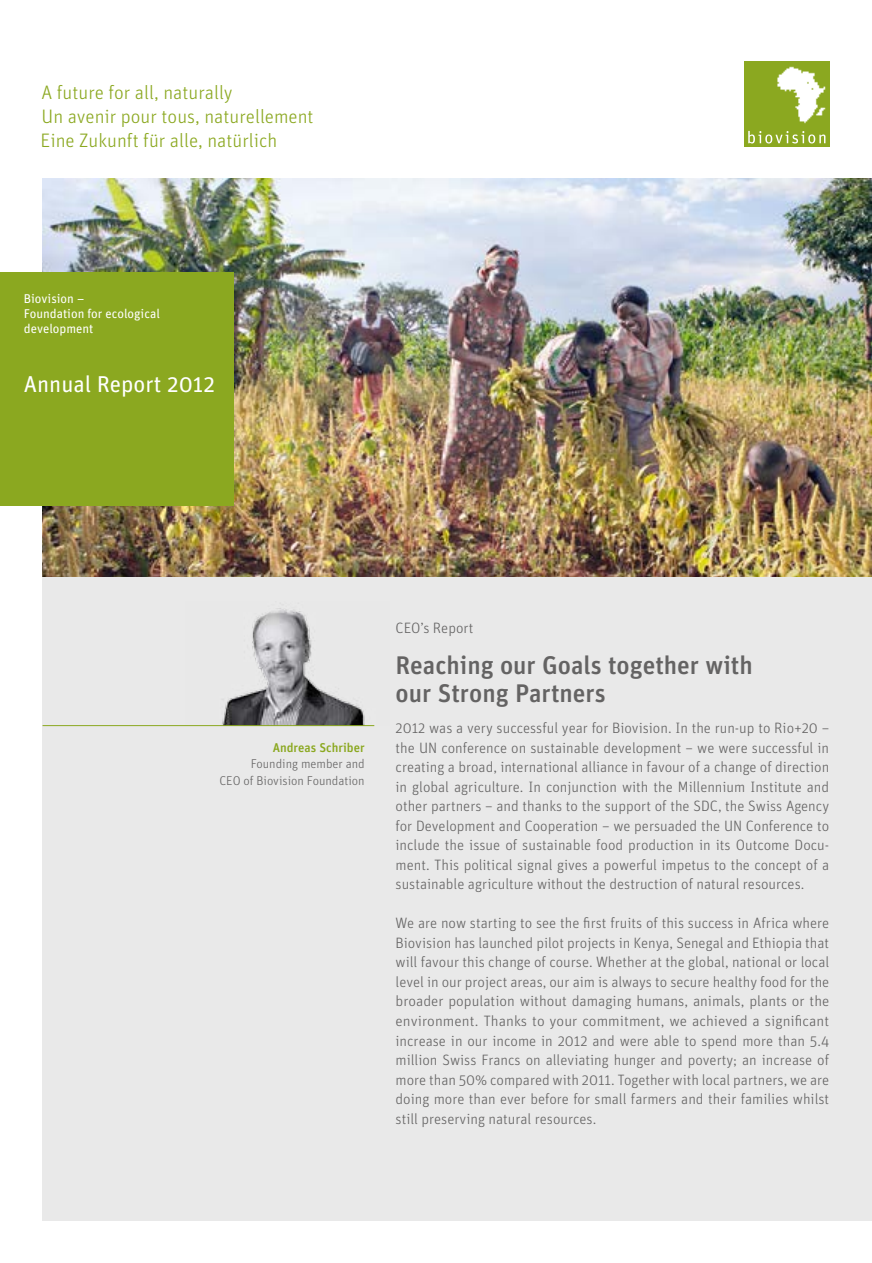
<style>
.page{position:relative;width:872px;height:1263px;background:#fff}
.page>*{position:absolute;margin:0;border:0;box-sizing:border-box;transform-origin:0 0}
.t1{font:500 25.5px/27px "Unit OT";color:#646363}
.t2{font:22.95px "Unit OT";color:#fff}
.t3{font:300 19.5px/24px "Unit OT";color:#8ba820}
.t4{font:300 15px/19.5px "Unit OT";color:#646363;text-align:justify}
.t5{font:12.75px/15px "Unit OT";color:#fff}
.t6{font:300 12.75px/16.5px "Unit OT";color:#646363;text-align:right}
.t7{font:500 12.75px "Unit OT";color:#8ba820}
</style>
<div class="page">
<div style="left:43px;top:179px;width:829px;height:1041px;background:#e9e9e9"></div>
<img style="left:43px;top:179px;width:829px;height:397px">
<img style="left:222px;top:608px;width:143px;height:117px">
<hr style="left:43px;top:725px;width:331px;height:1px;background:#8ba820">
<div style="left:0;top:272px;width:234px;height:234px;background:#8ba820"></div>
<div style="left:744px;top:62px;width:85px;height:85px;background:#8ba820"></div>
<svg style="left:748px;top:131px;width:77px;height:12px"></svg>
<img style="left:777px;top:66px;width:49px;height:58px">
<h3 class="t3" style="left:41px;top:80px;width:275px">A future for all, naturally<br>Un avenir pour tous, naturellement<br>Eine Zukunft für alle, natürlich</h3>
<p class="t5" style="left:24px;top:291px;width:137px">Biovision –<br>Foundation for ecological development</p>
<h2 class="t2" style="left:24px;top:370px;width:193px">Annual Report 2012</h2>
<p class="t7" style="left:273px;top:740px;width:94px">Andreas Schriber</p>
<p class="t6" style="left:219px;top:755px;width:147px">Founding member and<br>CEO of Biovision Foundation</p>
<p class="t4" style="left:395px;top:618px;width:79px">CEO’s Report</p>
<h1 class="t1" style="left:395px;top:652px;width:359px">Reaching our Goals together with our Strong Partners</h1>
<p class="t4" style="left:395px;top:718px;width:435px">2012 was a very successful year for Biovision. In the run-up to Rio+20 – the UN conference on sustainable development – we were successful in creating a broad, international alliance in favour of a change of direction in global agriculture. In conjunction with the Millennium Institute and other partners – and thanks to the support of the SDC, the Swiss Agency for Development and Cooperation – we persuaded the UN Conference to include the issue of sustainable food production in its Outcome Docu&shy;ment. This political signal gives a powerful impetus to the concept of a sustainable agriculture without the destruction of natural resources.</p>
<p class="t4" style="left:395px;top:914px;width:435px">We are now starting to see the first fruits of this success in Africa where Biovision has launched pilot projects in Kenya, Senegal and Ethiopia that will favour this change of course. Whether at the global, national or local level in our project areas, our aim is always to secure healthy food for the broader population without damaging humans, animals, plants or the environment. Thanks to your commitment, we achieved a significant increase in our income in 2012 and were able to spend more than 5.4 million Swiss Francs on alleviating hunger and poverty; an increase of more than 50% compared with 2011. Together with local partners, we are doing more than ever before for small farmers and their families whilst still preserving natural resources.</p>
</div>
